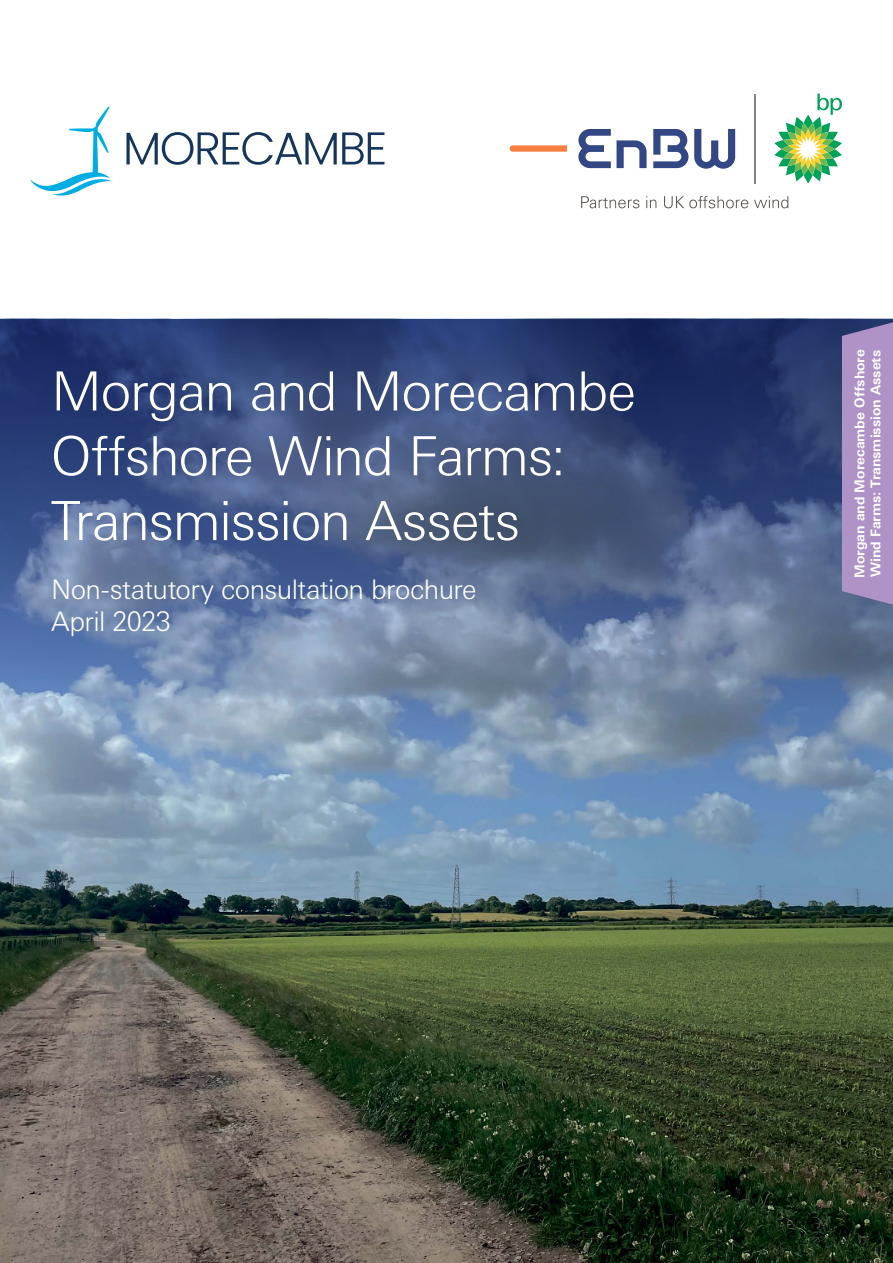
<style>
.page{position:relative;width:893px;height:1263px;background:#fff}
.page>*{position:absolute;margin:0;border:0;box-sizing:border-box;transform-origin:0 0}
.t1{font:300 54px/64.8px "Univers Next Pro";letter-spacing:-.025em;color:#fff}
.t2{font:300 27px/32.4px "Univers Next Pro";letter-spacing:-.02em;color:#fff}
.t3{font:700 13.5px/16.2px "Univers Next Pro";color:#fff}
</style>
<div class="page">
<img style="left:0;top:744px;width:893px;height:519px">
<svg style="left:0;top:319px;width:893px;height:425px;background:#51658e"></svg>
<svg style="left:774px;top:94px;width:68px;height:89px"></svg>
<svg style="left:581px;top:196px;width:58px;height:12px"></svg>
<svg style="left:646px;top:196px;width:10px;height:12px"></svg>
<svg style="left:664px;top:196px;width:84px;height:12px"></svg>
<svg style="left:754px;top:196px;width:34px;height:12px"></svg>
<hr style="left:754px;top:94px;width:1px;height:89px;background:#878380">
<svg style="left:510px;top:145px;width:57px;height:7px"></svg>
<svg style="left:578px;top:129px;width:157px;height:40px"></svg>
<div style="left:842px;top:322px;width:51px;height:283px;background:#af93c6"></div>
<svg style="left:126px;top:132px;width:258px;height:33px"></svg>
<svg style="left:30px;top:107px;width:82px;height:89px"></svg>
<p class="t1" style="left:51px;top:359px;width:587px">Morgan and Morecambe<br>Offshore Wind Farms:<br>Transmission Assets</p>
<p class="t2" style="left:51px;top:573px;width:427px">Non-statutory consultation brochure<br>April 2023</p>
<p class="t3" style="left:851px;top:578px;width:230px;rotate:-90deg">Morgan and Morecambe Offshore<br>Wind Farms: Transmission Assets</p>
</div>
